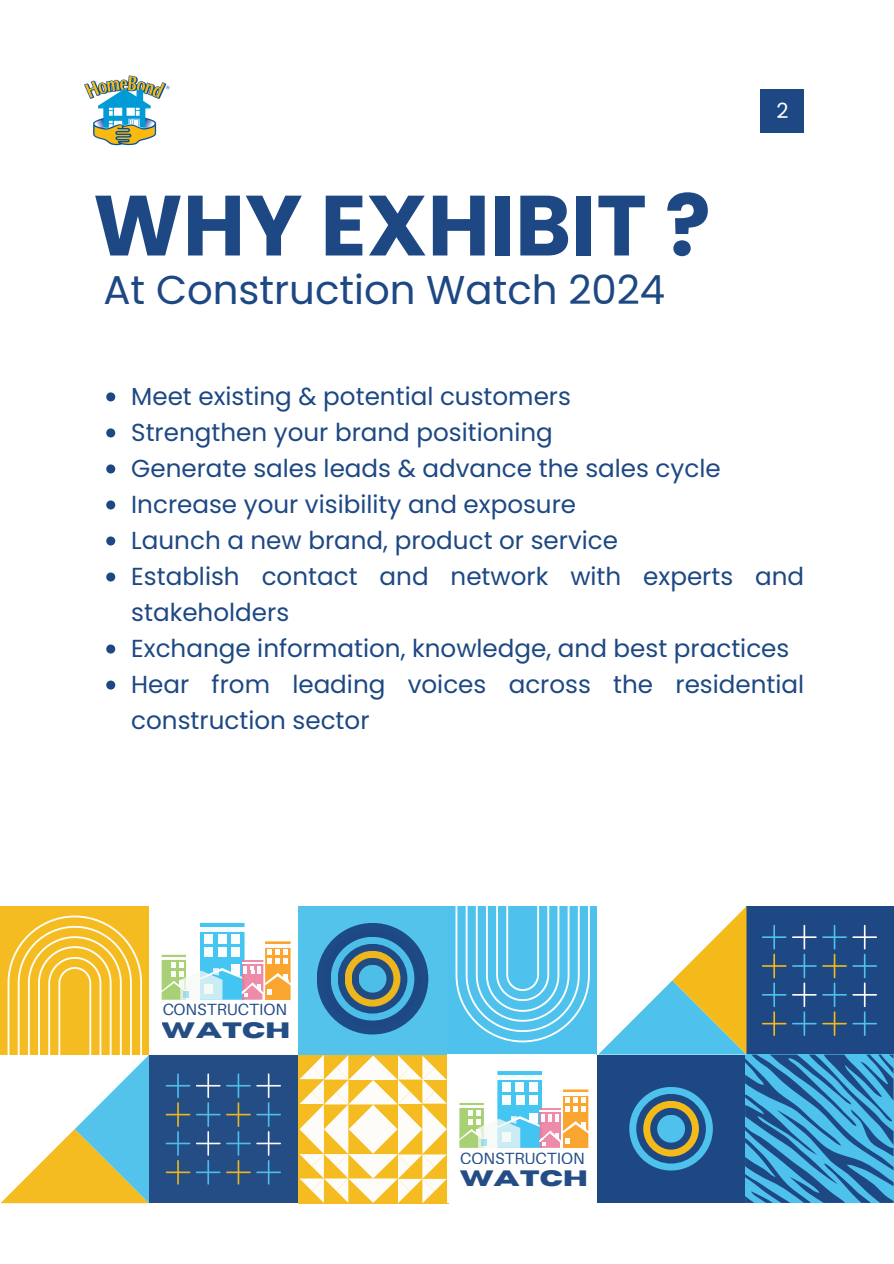
<style>
.page{position:relative;width:894px;height:1264px;background:#fff}
.page>*{position:absolute;margin:0;border:0;box-sizing:border-box;transform-origin:0 0}
.t1{font:700 85.2px "Poppins";color:#1d4883}
.t2{font:40.2px "Poppins";color:#1d4883}
.t3{font:24.6px/36px "Poppins";color:#1d4883}
.t4{font:700 22.2px "Horizon";color:#1d4883}
.t5{font:21px "Poppins";color:#fff}
.t6{font:16.2px "Aileron";color:#1d4883}
</style>
<div class="page">
<div style="left:760px;top:89px;width:44px;height:44px;background:#1d4883"></div>
<img style="left:84px;top:75px;width:86px;height:71px">
<svg style="left:106px;top:392px;width:9px;height:9px"></svg>
<svg style="left:106px;top:428px;width:9px;height:9px"></svg>
<svg style="left:106px;top:464px;width:9px;height:9px"></svg>
<svg style="left:106px;top:500px;width:9px;height:9px"></svg>
<svg style="left:106px;top:536px;width:9px;height:9px"></svg>
<svg style="left:106px;top:572px;width:9px;height:9px"></svg>
<svg style="left:106px;top:644px;width:9px;height:9px"></svg>
<svg style="left:106px;top:680px;width:9px;height:9px"></svg>
<svg style="left:299px;top:1054px;width:147px;height:149px"></svg>
<div style="left:298px;top:906px;width:150px;height:148px;background:#4ec2ec"></div>
<div style="left:316px;top:922px;width:112px;height:112px;background:#1d4883;border-radius:50%"></div>
<div style="left:330px;top:936px;width:84px;height:84px;background:#4ec2ec;border-radius:50%"></div>
<div style="left:337px;top:943px;width:70px;height:70px;background:#1d4883;border-radius:50%"></div>
<svg style="left:344px;top:950px;width:56px;height:56px"></svg>
<div style="left:351px;top:957px;width:42px;height:42px;background:#1d4883;border-radius:50%"></div>
<div style="left:358px;top:964px;width:28px;height:28px;background:#4ec2ec;border-radius:50%"></div>
<div style="left:149px;top:1054px;width:148px;height:149px;background:#244d86"></div>
<svg style="left:166px;top:1073px;width:24px;height:111px"></svg>
<svg style="left:196px;top:1073px;width:24px;height:111px"></svg>
<svg style="left:226px;top:1073px;width:55px;height:111px"></svg>
<div style="left:0;top:906px;width:148px;height:148px;background:#f4bc20"></div>
<svg style="left:0;top:915px;width:149px;height:288px"></svg>
<svg style="left:162px;top:922px;width:128px;height:77px"></svg>
<div style="left:448px;top:906px;width:148px;height:148px;background:#4ec2ec"></div>
<svg style="left:455px;top:906px;width:134px;height:136px"></svg>
<svg style="left:598px;top:906px;width:295px;height:296px"></svg>
<svg style="left:459px;top:1071px;width:129px;height:77px"></svg>
<p class="t1" style="left:93px;top:166px;width:619px">WHY EXHIBIT ?</p>
<h1 class="t2" style="left:103px;top:261px;width:563px">At Construction Watch 2024</h1>
<p class="t5" style="left:776px;top:96px;width:14px">2</p>
<h2 class="t3" style="left:131px;top:378px;width:441px">Meet existing &amp; potential customers</h2>
<p class="t3" style="left:131px;top:414px;width:423px">Strengthen your brand positioning</p>
<p class="t3" style="left:131px;top:450px;width:591px">Generate sales leads &amp; advance the sales cycle</p>
<p class="t3" style="left:131px;top:486px;width:446px">Increase your visibility and exposure</p>
<p class="t3" style="left:131px;top:522px;width:488px">Launch a new brand, product or service</p>
<p class="t3" style="left:131px;top:558px;width:674px">Establish contact and network with experts and stakeholders</p>
<p class="t3" style="left:131px;top:630px;width:659px">Exchange information, knowledge, and best practices</p>
<p class="t3" style="left:131px;top:666px;width:674px">Hear from leading voices across the residential construction sector</p>
<p class="t6" style="left:162px;top:999px;width:126px">CONSTRUCTION</p>
<p class="t4" style="left:162px;top:1019px;width:130px">WATCH</p>
<p class="t6" style="left:460px;top:1147px;width:126px">CONSTRUCTION</p>
<p class="t4" style="left:459px;top:1167px;width:130px">WATCH</p>
</div>
